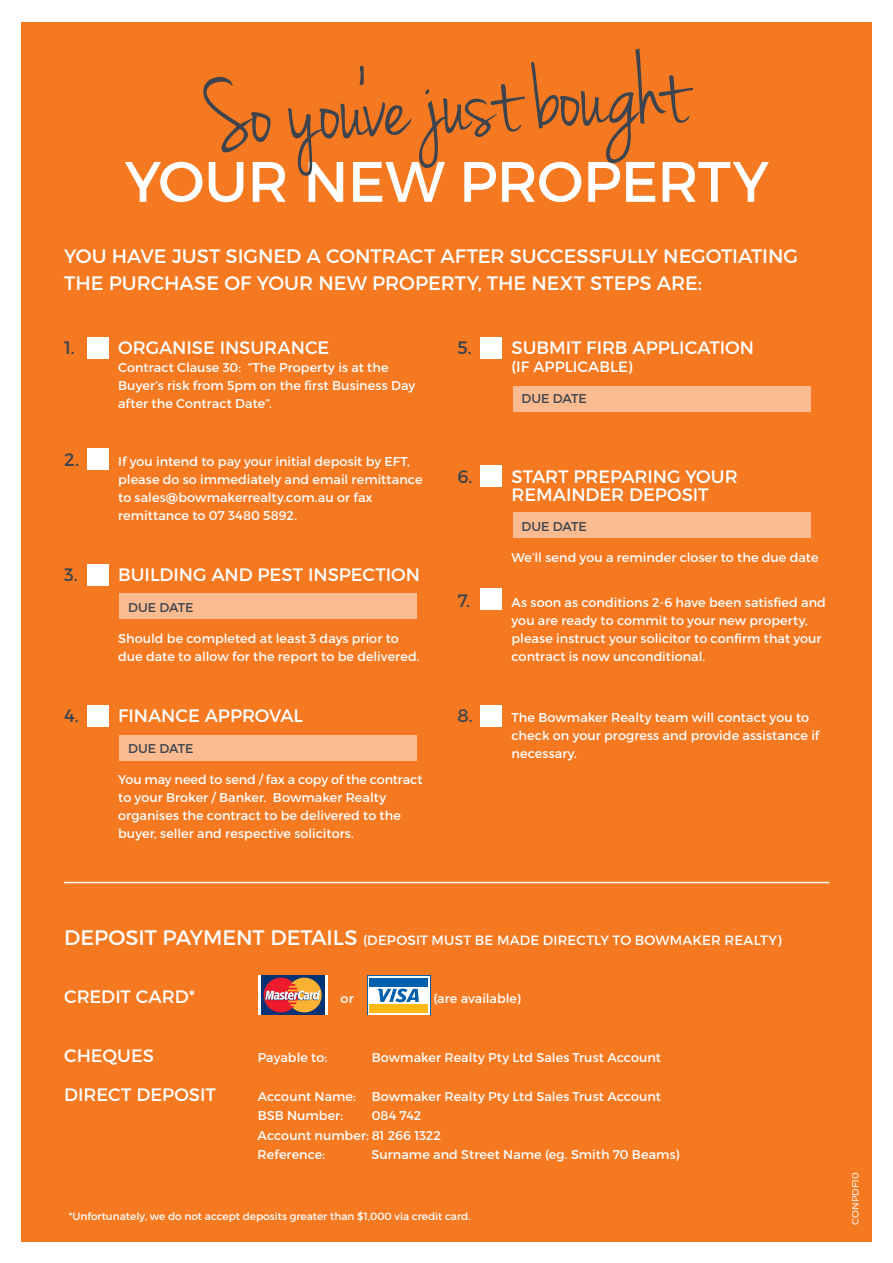
<style>
.page{position:relative;width:893px;height:1263px;background:#fff}
.page>*{position:absolute;margin:0;border:0;box-sizing:border-box;transform-origin:0 0}
.t1{font:102px "Jenna Sue";color:#3e444d}
.t2{font:57px "Montserrat";letter-spacing:-.01em;color:#fff}
.t3{font:19.5px/27px "Montserrat";letter-spacing:-.005em;color:#fff}
.t4{font:18px/18px "Montserrat";letter-spacing:-.005em;color:#fff}
.t5{font:18px "Montserrat";color:#3e444d}
.t6{font:15px "Montserrat";letter-spacing:.005em;color:#fff}
.t7{font:13.5px "Montserrat";letter-spacing:.01em;color:#fff}
.t8{font:12.75px/18px "Montserrat";letter-spacing:.005em;color:#fff}
.t9{font:12.75px "Montserrat";color:#3e444d}
.t10{font:10.5px "Montserrat";color:#fff}
.t11{font:9.75px "Montserrat";color:#fff}
.s1{font-size:18px;color:#3e444d}
.s2{color:#3e444d}
.s3{font-size:21px}
</style>
<div class="page">
<div style="left:21px;top:22px;width:851px;height:1220px;background:#f47921"></div>
<div style="left:513px;top:513px;width:297px;height:25px;background:#f9bb8f"></div>
<div style="left:513px;top:386px;width:297px;height:26px;background:#f9bb8f"></div>
<div style="left:119px;top:735px;width:298px;height:25px;background:#f9bb8f"></div>
<div style="left:119px;top:593px;width:298px;height:26px;background:#f9bb8f"></div>
<div style="left:87px;top:337px;width:21px;height:22px;background:#fff"></div>
<div style="left:87px;top:448px;width:21px;height:22px;background:#fff"></div>
<div style="left:87px;top:564px;width:21px;height:22px;background:#fff"></div>
<div style="left:87px;top:705px;width:21px;height:22px;background:#fff"></div>
<div style="left:480px;top:337px;width:22px;height:22px;background:#fff"></div>
<div style="left:480px;top:465px;width:22px;height:22px;background:#fff"></div>
<div style="left:480px;top:588px;width:22px;height:22px;background:#fff"></div>
<div style="left:480px;top:705px;width:22px;height:21px;background:#fff"></div>
<svg style="left:258px;top:975px;width:69px;height:40px"></svg>
<div style="left:261px;top:975px;width:63px;height:40px;background:#013374"></div>
<svg style="left:264px;top:978px;width:58px;height:34px;background:#c87158"></svg>
<svg style="left:367px;top:975px;width:63px;height:40px"></svg>
<svg style="left:368px;top:976px;width:61px;height:38px"></svg>
<div style="left:369px;top:978px;width:58px;height:8px;background:#0160ae"></div>
<div style="left:369px;top:1004px;width:58px;height:8px;background:#fcb814"></div>
<svg style="left:376px;top:988px;width:43px;height:14px"></svg>
<hr style="left:64px;top:882px;width:766px;height:1px;background:#fff">
<h1 class="t1" style="left:202px;top:57px;width:483px;rotate:-3deg">So you’ve just bought</h1>
<h2 class="t2" style="left:125px;top:147px;width:646px">YOUR NEW PROPERTY</h2>
<h3 class="t3" style="left:64px;top:243px;width:735px">YOU HAVE JUST SIGNED A CONTRACT AFTER SUCCESSFULLY NEGOTIATING<br>THE PURCHASE OF YOUR NEW PROPERTY, THE NEXT STEPS ARE:</h3>
<h3 class="t5" style="left:64px;top:337px;width:12px">1.</h3>
<h3 class="t4" style="left:118px;top:339px;width:213px">ORGANISE INSURANCE</h3>
<p class="t8" style="left:118px;top:359px;width:298px">Contract Clause 30: “The Property is at the<br>Buyer’s risk from 5pm on the first Business Day after the Contract Date”.</p>
<p class="t8" style="left:118px;top:452px;width:306px;text-indent:-54px"><span class="s1">2.</span> If you intend to pay your initial deposit by EFT, please do so immediately and email remittance to sales@bowmakerrealty.com.au or fax remittance to 07 3480 5892.</p>
<h3 class="t4" style="left:64px;top:566px;width:358px"><span class="s2">3.</span> BUILDING AND PEST INSPECTION</h3>
<p class="t9" style="left:128px;top:599px;width:67px">DUE DATE</p>
<p class="t8" style="left:118px;top:629px;width:303px">Should be completed at least 3 days prior to due date to allow for the report to be delivered.</p>
<h3 class="t4" style="left:64px;top:707px;width:241px"><span class="s2">4.</span> FINANCE APPROVAL</h3>
<p class="t9" style="left:128px;top:740px;width:67px">DUE DATE</p>
<p class="t8" style="left:118px;top:770px;width:306px">You may need to send / fax a copy of the contract to your Broker / Banker. Bowmaker Realty organises the contract to be delivered to the buyer, seller and respective solicitors.</p>
<h3 class="t4" style="left:457px;top:339px;width:298px"><span class="s2">5.</span> SUBMIT FIRB APPLICATION</h3>
<p class="t6" style="left:511px;top:358px;width:122px">(IF APPLICABLE)</p>
<p class="t9" style="left:521px;top:391px;width:67px">DUE DATE</p>
<h3 class="t4" style="left:512px;top:467px;width:228px;text-indent:-54px"><span class="s2">6.</span> START PREPARING YOUR<br>REMAINDER DEPOSIT</h3>
<p class="t9" style="left:521px;top:519px;width:67px">DUE DATE</p>
<p class="t8" style="left:511px;top:548px;width:308px">We’ll send you a reminder closer to the due date</p>
<p class="t8" style="left:511px;top:593px;width:316px;text-indent:-54px"><span class="s1">7.</span> As soon as conditions 2-6 have been satisfied and you are ready to commit to your new property, please instruct your solicitor to confirm that your contract is now unconditional.</p>
<p class="t8" style="left:511px;top:708px;width:309px;text-indent:-54px"><span class="s1">8.</span> The Bowmaker Realty team will contact you to check on your progress and provide assistance if necessary.</p>
<p class="t7" style="left:64px;top:931px;width:719px"><span class="s3">DEPOSIT PAYMENT DETAILS</span> (DEPOSIT MUST BE MADE DIRECTLY TO BOWMAKER REALTY)</p>
<h3 class="t4" style="left:64px;top:988px;width:132px">CREDIT CARD*</h3>
<p class="t8" style="left:341px;top:989px;width:15px">or</p>
<p class="t8" style="left:433px;top:989px;width:89px">(are available)</p>
<h3 class="t4" style="left:64px;top:1046px;width:91px">CHEQUES</h3>
<p class="t8" style="left:258px;top:1048px;width:71px">Payable to:</p>
<p class="t8" style="left:372px;top:1048px;width:291px">Bowmaker Realty Pty Ltd Sales Trust Account</p>
<h3 class="t4" style="left:64px;top:1085px;width:153px">DIRECT DEPOSIT</h3>
<p class="t8" style="left:258px;top:1086px;width:405px;line-height:19.5px">Account Name: Bowmaker Realty Pty Ltd Sales Trust Account<br>BSB Number:</p>
<p class="t8" style="left:258px;top:1106px;width:185px;line-height:19.5px;text-indent:114px">084 742<br>Account number: 81 266 1322<br>Reference:</p>
<p class="t8" style="left:372px;top:1145px;width:309px">Surname and Street Name (eg. Smith 70 Beams)</p>
<p class="t10" style="left:69px;top:1209px;width:403px">*Unfortunately, we do not accept deposits greater than $1,000 via credit card.</p>
<p class="t11" style="left:849px;top:1225px;width:54px;rotate:-90deg">CONPDF10</p>
</div>
